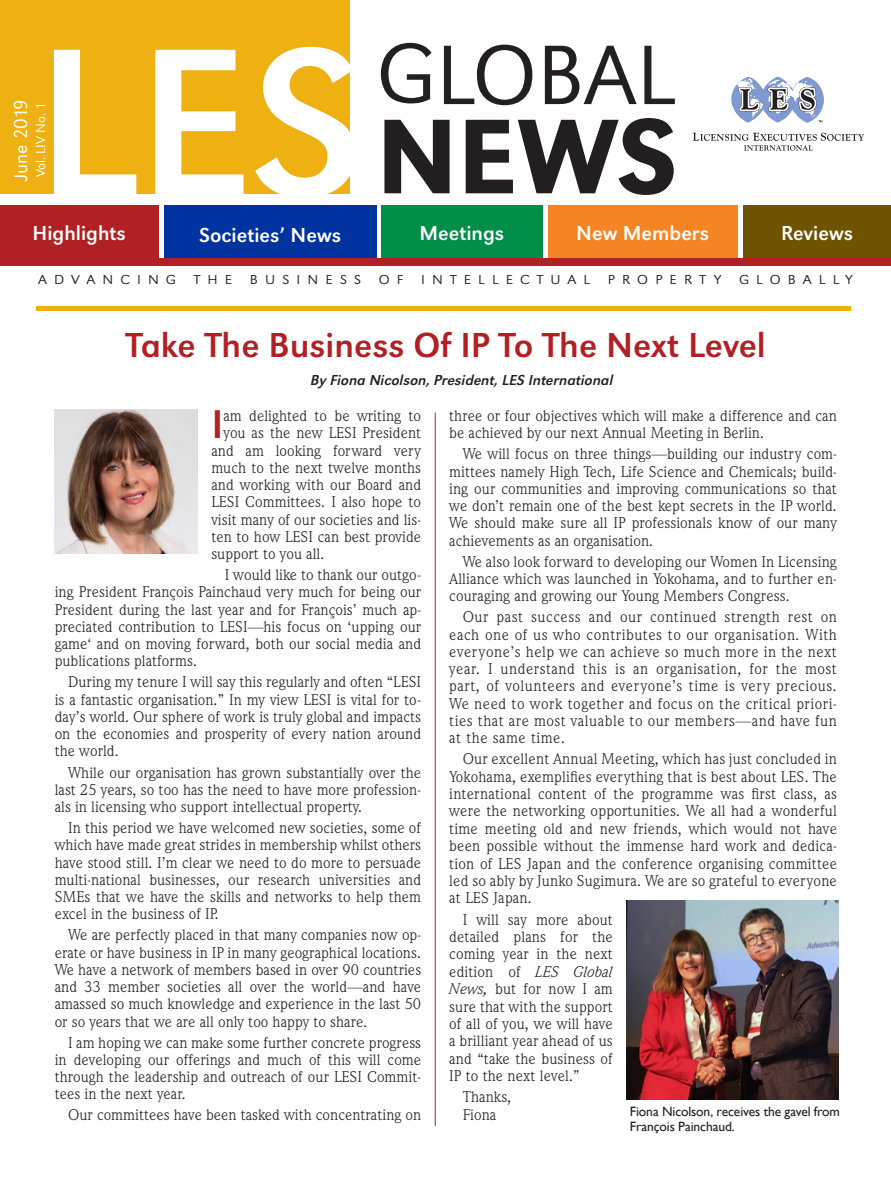
<style>
.page{position:relative;width:891px;height:1188px;background:#fff}
.page>*{position:absolute;margin:0;border:0;box-sizing:border-box;transform-origin:0 0}
.t1{font:217.5px "URW Grotesk T";color:#fff}
.t2{font:500 110.25px "URW Grotesk T";color:#231f20;scale:.95 1}
.t3{font:87.45px "URW Grotesk T Ligh";color:#231f20}
.Drop_Cap{font:41.55px "URW Grotesk T";color:#b02024}
.Body_text{font:36px "URW Grotesk T";color:#b02024}
.t4{font:21px "URW Grotesk T";color:#fff}
.t5{font:19.5px "URW Grotesk T Ligh";color:#fff}
.Drop_Cap-2{font:15.75px/17.2px "Weidemann IT Cby BT";color:#231f20;text-align:justify}
.t6{font:15px "URW Grotesk T Regu Obli";color:#231f20}
.Drop_Cap-3{font:13.5px/15px "Gill Sans";letter-spacing:-.01em;color:#231f20}
.t7{font:13.5px "URW Grotesk T Ligh Extr Wide";letter-spacing:.53em;color:#231f20}
.t8{font:13.5px "URW Grotesk T Ligh";color:#fff}
.s1{font-style:italic}
</style>
<div class="page">
<div style="left:0;top:0;width:350px;height:194px;background:#eeb111"></div>
<div style="left:0;top:206px;width:158px;height:52px;background:#b02024"></div>
<div style="left:382px;top:206px;width:161px;height:52px;background:#008e49"></div>
<div style="left:548px;top:206px;width:190px;height:52px;background:#f58425"></div>
<div style="left:164px;top:206px;width:212px;height:52px;background:#0032a0"></div>
<div style="left:743px;top:206px;width:148px;height:52px;background:#6e5300"></div>
<div style="left:0;top:258px;width:891px;height:8px;background:#b02024"></div>
<svg style="left:693px;top:77px;width:171px;height:74px"></svg>
<hr style="left:36px;top:306px;width:815px;height:4px;background:#eeb111">
<hr style="left:435px;top:413px;width:1px;height:713px;background:#b02024">
<img style="left:54px;top:409px;width:144px;height:144px">
<img style="left:626px;top:901px;width:212px;height:198px">
<p class="t3" style="left:376px;top:25px;width:300px">GLOBAL</p>
<p class="t2" style="left:376px;top:93px;width:319px">NEWS</p>
<p class="t1" style="left:35px;top:-2px;width:331px">LES</p>
<p class="t4" style="left:199px;top:223px;width:144px">Societies’ News</p>
<p class="t4" style="left:419px;top:221px;width:86px">Meetings</p>
<p class="t4" style="left:576px;top:221px;width:134px">New Members</p>
<p class="t4" style="left:781px;top:221px;width:74px">Reviews</p>
<p class="t5" style="left:9px;top:181px;width:83px;rotate:-90deg">June 2019</p>
<p class="t8" style="left:33px;top:177px;width:76px;rotate:-90deg">Vol. LIV No. 1</p>
<p class="t4" style="left:33px;top:221px;width:95px">Highlights</p>
<p class="t7" style="left:38px;top:272px;width:139px">ADVANCING</p>
<p class="t7" style="left:194px;top:272px;width:40px">THE</p>
<p class="t7" style="left:250px;top:272px;width:113px">BUSINESS</p>
<p class="t7" style="left:379px;top:272px;width:26px">O F</p>
<p class="t7" style="left:421px;top:272px;width:171px">INTELLECTUAL</p>
<p class="t7" style="left:608px;top:272px;width:115px">PROPERTY</p>
<p class="t7" style="left:739px;top:272px;width:115px">GLOBALLY</p>
<p class="Body_text" style="left:126px;top:325px;width:642px">Take The Business Of IP To The Next Level</p>
<p class="t6" style="left:311px;top:371px;width:304px">By Fiona Nicolson, President, LES International</p>
<p class="Drop_Cap" style="left:211px;top:401px;width:14px">I</p>
<p class="Drop_Cap-2" style="left:223px;top:407px;width:199px">am delighted to be writing to</p>
<p class="Drop_Cap-2" style="left:223px;top:424px;width:199px">you as the new LESI President</p>
<p class="Drop_Cap-2" style="left:211px;top:441px;width:211px">and am looking forward very</p>
<p class="Drop_Cap-2" style="left:211px;top:459px;width:211px">much to the next twelve months</p>
<p class="Drop_Cap-2" style="left:211px;top:476px;width:211px">and working with our Board and</p>
<p class="Drop_Cap-2" style="left:211px;top:493px;width:211px">LESI Committees. I also hope to</p>
<p class="Drop_Cap-2" style="left:211px;top:510px;width:211px">visit many of our societies and lis-</p>
<p class="Drop_Cap-2" style="left:211px;top:528px;width:211px">ten to how LESI can best provide</p>
<p class="Drop_Cap-2" style="left:211px;top:545px;width:115px">support to you all.</p>
<p class="Drop_Cap-2" style="left:55px;top:566px;width:368px;text-indent:170px">I would like to thank our outgo&shy;ing President François Painchaud very much for being our President during the last year and for François’ much ap&shy;preciated contribution to LESI—his focus on ‘upping our game‘ and on moving forward, both our social media and publications platforms.</p>
<p class="Drop_Cap-2" style="left:55px;top:673px;width:368px;text-indent:14px">During my tenure I will say this regularly and often “LESI is a fantastic organisation.” In my view LESI is vital for to&shy;day’s world. Our sphere of work is truly global and impacts on the economies and prosperity of every nation around the world.</p>
<p class="Drop_Cap-2" style="left:55px;top:763px;width:368px;text-indent:14px">While our organisation has grown substantially over the last 25 years, so too has the need to have more profession&shy;als in licensing who support intellectual property.</p>
<p class="Drop_Cap-2" style="left:55px;top:819px;width:368px;text-indent:14px">In this period we have welcomed new societies, some of which have made great strides in membership whilst others have stood still. I’m clear we need to do more to persuade multi-national businesses, our research universities and SMEs that we have the skills and networks to help them excel in the business of IP.</p>
<p class="Drop_Cap-2" style="left:55px;top:926px;width:368px;text-indent:14px">We are perfectly placed in that many companies now op&shy;erate or have business in IP in many geographical locations.<br>We have a network of members based in over 90 countries and 33 member societies all over the world—and have amassed so much knowledge and experience in the last 50 or so years that we are all only too happy to share.</p>
<p class="Drop_Cap-2" style="left:55px;top:1033px;width:368px;text-indent:14px">I am hoping we can make some further concrete progress in developing our offerings and much of this will come through the leadership and outreach of our LESI Commit&shy;tees in the next year.</p>
<p class="Drop_Cap-2" style="left:68px;top:1106px;width:355px">Our committees have been tasked with concentrating on</p>
<p class="Drop_Cap-2" style="left:449px;top:407px;width:389px">three or four objectives which will make a difference and can be achieved by our next Annual Meeting in Berlin.</p>
<p class="Drop_Cap-2" style="left:449px;top:445px;width:389px;text-indent:14px">We will focus on three things—building our industry com&shy;mittees namely High Tech, Life Science and Chemicals; build&shy;ing our communities and improving communications so that we don’t remain one of the best kept secrets in the IP world.<br>We should make sure all IP professionals know of our many achievements as an organisation.</p>
<p class="Drop_Cap-2" style="left:449px;top:553px;width:389px;text-indent:14px">We also look forward to developing our Women In Licensing Alliance which was launched in Yokohama, and to further en&shy;couraging and growing our Young Members Congress.</p>
<p class="Drop_Cap-2" style="left:449px;top:608px;width:389px;text-indent:14px">Our past success and our continued strength rest on each one of us who contributes to our organisation. With everyone’s help we can achieve so much more in the next year. I understand this is an organisation, for the most part, of volunteers and everyone’s time is very precious.<br>We need to work together and focus on the critical priori&shy;ties that are most valuable to our members—and have fun at the same time.</p>
<p class="Drop_Cap-2" style="left:449px;top:750px;width:389px;text-indent:14px">Our excellent Annual Meeting, which has just concluded in Yokohama, exemplifies everything that is best about LES. The international content of the programme was first class, as were the networking opportunities. We all had a wonderful time meeting old and new friends, which would not have been possible without the immense hard work and dedica&shy;tion of LES Japan and the conference organising committee led so ably by Junko Sugimura. We are so grateful to everyone at LES Japan.</p>
<p class="Drop_Cap-2" style="left:449px;top:910px;width:165px;text-indent:14px">I will say more about detailed plans for the coming year in the next edition of <span class="s1">LES Global News,</span> but for now I am sure that with the support of all of you, we will have a brilliant year ahead of us and “take the business of IP to the next level.”</p>
<p class="Drop_Cap-2" style="left:463px;top:1088px;width:50px">Thanks,</p>
<p class="Drop_Cap-2" style="left:463px;top:1106px;width:35px">Fiona</p>
<p class="Drop_Cap-3" style="left:630px;top:1104px;width:212px">Fiona Nicolson, receives the gavel from<br>François Painchaud.</p>
</div>
